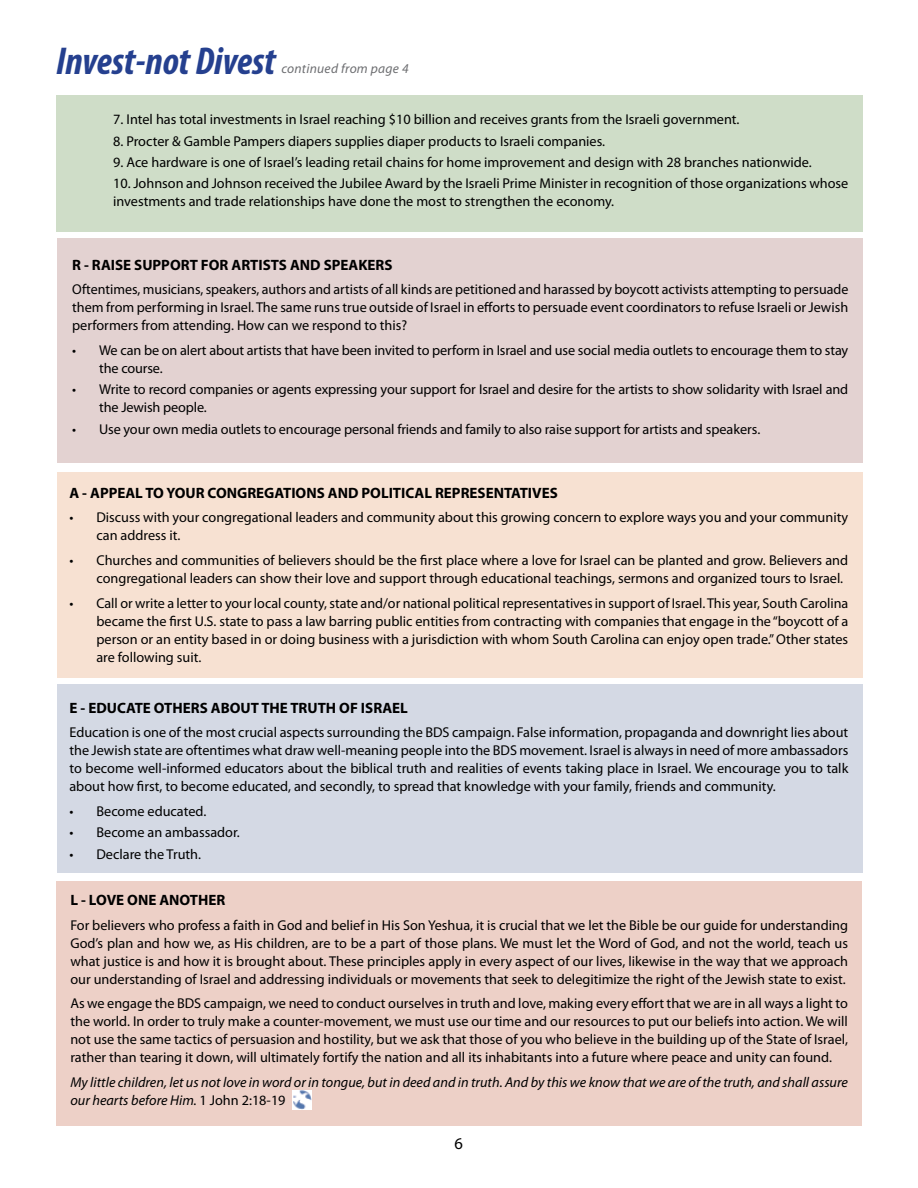
<style>
.page{position:relative;width:918px;height:1188px;background:#fff}
.page>*{position:absolute;margin:0;border:0;box-sizing:border-box;transform-origin:0 0}
.t1{font:italic 700 condensed 39px "Myriad Pro";color:#25408f}
.t2{font:16.5px "Myriad Pro";color:#000}
.t3{font:700 15px "Myriad Pro";color:#000}
.t4{font:14.25px/18px "Myriad Pro";color:#000;text-align:justify}
.t5{font:italic 14.25px/18px "Myriad Pro";color:#000}
.t6{font:italic 13.5px "Myriad Pro";letter-spacing:.02em;color:#6d6e71}
.s1{font-style:normal}
</style>
<div class="page">
<div style="left:57px;top:95px;width:806px;height:136px;background:#cfddc8"></div>
<div style="left:57px;top:239px;width:806px;height:224px;background:#e3d2d1"></div>
<div style="left:57px;top:472px;width:806px;height:206px;background:#f7e1d2"></div>
<div style="left:57px;top:685px;width:806px;height:188px;background:#d4d9e4"></div>
<div style="left:56px;top:882px;width:806px;height:244px;background:#edd0c7"></div>
<img style="left:293px;top:1091px;width:18px;height:18px">
<h1 class="t1" style="left:56px;top:37px;width:221px">Invest-not Divest</h1>
<p class="t6" style="left:281px;top:60px;width:129px">continued from page 4</p>
<p class="t4" style="left:113px;top:110px;width:628px">7. Intel has total investments in Israel reaching $10 billion and receives grants from the Israeli government.</p>
<p class="t4" style="left:113px;top:132px;width:493px">8. Procter &amp; Gamble Pampers diapers supplies diaper products to Israeli companies.</p>
<p class="t4" style="left:113px;top:153px;width:700px">9. Ace hardware is one of Israel’s leading retail chains for home improvement and design with 28 branches nationwide.</p>
<p class="t4" style="left:113px;top:174px;width:737px">10. Johnson and Johnson received the Jubilee Award by the Israeli Prime Minister in recognition of those organizations whose investments and trade relationships have done the most to strengthen the economy.</p>
<p class="t3" style="left:72px;top:255px;width:322px">R - RAISE SUPPORT FOR ARTISTS AND SPEAKERS</p>
<p class="t4" style="left:72px;top:280px;width:778px">Oftentimes, musicians, speakers, authors and artists of all kinds are petitioned and harassed by boycott activists attempting to persuade them from performing in Israel. The same runs true outside of Israel in efforts to persuade event coordinators to refuse Israeli or Jewish performers from attending. How can we respond to this?</p>
<p class="t4" style="left:99px;top:341px;width:751px;text-indent:-27px">• We can be on alert about artists that have been invited to perform in Israel and use social media outlets to encourage them to stay the course.</p>
<p class="t4" style="left:99px;top:380px;width:751px;text-indent:-27px">• Write to record companies or agents expressing your support for Israel and desire for the artists to show solidarity with Israel and the Jewish people.</p>
<p class="t4" style="left:72px;top:420px;width:690px">• Use your own media outlets to encourage personal friends and family to also raise support for artists and speakers.</p>
<p class="t3" style="left:69px;top:483px;width:490px">A - APPEAL TO YOUR CONGREGATIONS AND POLITICAL REPRESENTATIVES</p>
<p class="t4" style="left:96px;top:508px;width:753px;text-indent:-27px">• Discuss with your congregational leaders and community about this growing concern to explore ways you and your community can address it.</p>
<p class="t4" style="left:96px;top:551px;width:753px;text-indent:-27px">• Churches and communities of believers should be the first place where a love for Israel can be planted and grow. Believers and congregational leaders can show their love and support through educational teachings, sermons and organized tours to Israel.</p>
<p class="t4" style="left:96px;top:594px;width:754px;text-indent:-27px">• Call or write a letter to your local county, state and/or national political representatives in support of Israel. This year, South Carolina became the first U.S. state to pass a law barring public entities from contracting with companies that engage in the “boycott of a person or an entity based in or doing business with a jurisdiction with whom South Carolina can enjoy open trade.” Other states are following suit.</p>
<p class="t3" style="left:69px;top:698px;width:340px">E - EDUCATE OTHERS ABOUT THE TRUTH OF ISRAEL</p>
<p class="t4" style="left:69px;top:723px;width:780px">Education is one of the most crucial aspects surrounding the BDS campaign. False information, propaganda and downright lies about the Jewish state are oftentimes what draw well-meaning people into the BDS movement. Israel is always in need of more ambassadors to become well-informed educators about the biblical truth and realities of events taking place in Israel. We encourage you to talk about how first, to become educated, and secondly, to spread that knowledge with your family, friends and community.</p>
<p class="t4" style="left:69px;top:802px;width:138px">• Become educated.</p>
<p class="t4" style="left:69px;top:823px;width:172px">• Become an ambassador.</p>
<p class="t4" style="left:69px;top:845px;width:133px">• Declare the Truth.</p>
<p class="t3" style="left:70px;top:890px;width:157px">L - LOVE ONE ANOTHER</p>
<p class="t4" style="left:70px;top:916px;width:779px">For believers who profess a faith in God and belief in His Son Yeshua, it is crucial that we let the Bible be our guide for understanding God’s plan and how we, as His children, are to be a part of those plans. We must let the Word of God, and not the world, teach us what justice is and how it is brought about. These principles apply in every aspect of our lives, likewise in the way that we approach our understanding of Israel and addressing individuals or movements that seek to delegitimize the right of the Jewish state to exist.</p>
<p class="t4" style="left:70px;top:994px;width:779px">As we engage the BDS campaign, we need to conduct ourselves in truth and love, making every effort that we are in all ways a light to the world. In order to truly make a counter-movement, we must use our time and our resources to put our beliefs into action. We will not use the same tactics of persuasion and hostility, but we ask that those of you who believe in the building up of the State of Israel, rather than tearing it down, will ultimately fortify the nation and all its inhabitants into a future where peace and unity can found.</p>
<p class="t5" style="left:70px;top:1073px;width:779px">My little children, let us not love in word or in tongue, but in deed and in truth. And by this we know that we are of the truth, and shall assure our hearts before Him. <span class="s1">1 John 2:18-19</span></p>
<p class="t2" style="left:454px;top:1134px;width:10px">6</p>
</div>
